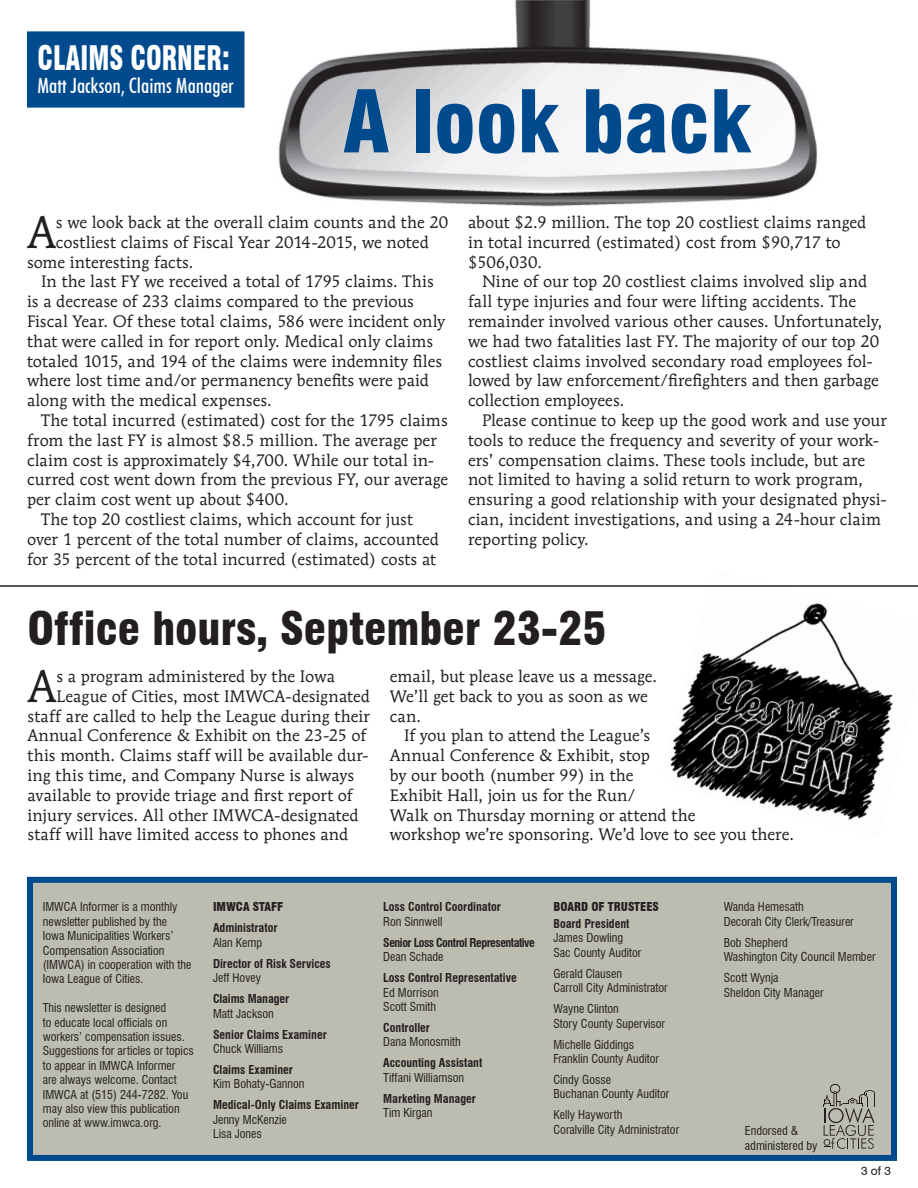
<style>
.page{position:relative;width:918px;height:1188px;background:#fff}
.page>*{position:absolute;margin:0;border:0;box-sizing:border-box;transform-origin:0 0}
.t1{font:900 condensed 84px "Swiss 721 BT";color:#004a8d}
.t2{font:900 condensed 45px "Swiss 721 BT";color:#231f20}
.t3{font:44.7px "Mendoza Roman";color:#231f20}
.t4{font:900 condensed 33px "Swiss 721 BT";color:#fff;scale:.8 1}
.t5{font:500 condensed 21px "Futura BT";color:#fff}
.t6{font:16.5px/19.8px "Mendoza Roman";letter-spacing:.005em;color:#231f20}
.t7{font:condensed 12px/14.4px "Swiss 721 BT";color:#231f20}
.t8{font:700 condensed 12px "Swiss 721 BT";color:#231f20}
.t9{font:700 condensed 12px "Swiss 721 BT";letter-spacing:-.04em;color:#231f20}
.t10{font:900 condensed 12px "Swiss 721 BT";color:#231f20}
.t11{font:12px "Swiss 721 BT";color:#231f20}
.s1{font-weight:700}
</style>
<div class="page">
<img style="left:244px;top:0;width:574px;height:207px">
<img style="left:670px;top:603px;width:223px;height:217px">
<div style="left:27px;top:31px;width:217px;height:77px;background:#004a8d;border:2px solid #004a8d"></div>
<div style="left:27px;top:877px;width:870px;height:284px;background:#bcbcb0;border:6px solid #004a8d"></div>
<svg style="left:823px;top:1084px;width:52px;height:65px"></svg>
<hr style="left:0;top:585px;width:918px;height:2px;background:#231f20">
<p class="t4" style="left:38px;top:38px;width:242px">CLAIMS CORNER:</p>
<p class="t5" style="left:38px;top:73px;width:198px">Matt Jackson, Claims Manager</p>
<p class="t1" style="left:343px;top:71px;width:410px">A look back</p>
<p class="t3" style="left:27px;top:205px;width:30px">A</p>
<p class="t6" style="left:56px;top:212px;width:394px">s we look back at the overall claim counts and the 20</p>
<p class="t6" style="left:56px;top:232px;width:374px">costliest claims of Fiscal Year 2014-2015, we noted</p>
<p class="t6" style="left:27px;top:252px;width:168px">some interesting facts.</p>
<p class="t6" style="left:27px;top:272px;width:420px;text-indent:14px">In the last FY we received a total of 1795 claims. This is a decrease of 233 claims compared to the previous Fiscal Year. Of these total claims, 586 were incident only that were called in for report only. Medical only claims totaled 1015, and 194 of the claims were indemnity files where lost time and/or permanency benefits were paid along with the medical expenses.</p>
<p class="t6" style="left:27px;top:410px;width:423px;text-indent:14px">The total incurred (estimated) cost for the 1795 claims from the last FY is almost $8.5 million. The average per claim cost is approximately $4,700. While our total in&shy;curred cost went down from the previous FY, our average per claim cost went up about $400.</p>
<p class="t6" style="left:27px;top:509px;width:413px;text-indent:14px">The top 20 costliest claims, which account for just over 1 percent of the total number of claims, accounted for 35 percent of the total incurred (estimated) costs at</p>
<p class="t6" style="left:468px;top:212px;width:400px">about $2.9 million. The top 20 costliest claims ranged in total incurred (estimated) cost from $90,717 to $506,030.</p>
<p class="t6" style="left:468px;top:272px;width:416px;text-indent:14px">Nine of our top 20 costliest claims involved slip and fall type injuries and four were lifting accidents. The remainder involved various other causes. Unfortunately, we had two fatalities last FY. The majority of our top 20 costliest claims involved secondary road employees fol&shy;lowed by law enforcement/firefighters and then garbage collection employees.</p>
<p class="t6" style="left:468px;top:410px;width:421px;text-indent:14px">Please continue to keep up the good work and use your tools to reduce the frequency and severity of your work&shy;ers’ compensation claims. These tools include, but are not limited to having a solid return to work program, ensuring a good relationship with your designated physi&shy;cian, incident investigations, and using a 24-hour claim reporting policy.</p>
<p class="t2" style="left:28px;top:601px;width:581px">Office hours, September 23-25</p>
<p class="t6" style="left:390px;top:666px;width:269px">email, but please leave us a message.<br>We’ll get back to you as soon as we can.</p>
<p class="t6" style="left:390px;top:726px;width:406px;text-indent:14px">If you plan to attend the League’s<br>Annual Conference &amp; Exhibit, stop<br>by our booth (number 99) in the<br>Exhibit Hall, join us for the Run/<br>Walk on Thursday morning or attend the<br>workshop we’re sponsoring. We’d love to see you there.</p>
<p class="t3" style="left:28px;top:659px;width:30px">A</p>
<p class="t6" style="left:56px;top:666px;width:280px">s a program administered by the Iowa</p>
<p class="t6" style="left:56px;top:686px;width:315px">League of Cities, most IMWCA-designated</p>
<p class="t6" style="left:28px;top:706px;width:344px">staff are called to help the League during their</p>
<p class="t6" style="left:28px;top:726px;width:340px">Annual Conference &amp; Exhibit on the 23-25 of</p>
<p class="t6" style="left:28px;top:745px;width:342px">this month. Claims staff will be available dur-</p>
<p class="t6" style="left:28px;top:765px;width:328px">ing this time, and Company Nurse is always</p>
<p class="t6" style="left:28px;top:785px;width:327px">available to provide triage and first report of</p>
<p class="t6" style="left:28px;top:805px;width:333px">injury services. All other IMWCA-designated</p>
<p class="t6" style="left:28px;top:825px;width:322px">staff will have limited access to phones and</p>
<p class="t7" style="left:43px;top:900px;width:136px">IMWCA Informer is a monthly newsletter published by the</p>
<p class="t7" style="left:43px;top:929px;width:150px">Iowa Municipalities Workers’<br>Compensation Association (IMWCA) in cooperation with the<br>Iowa League of Cities.</p>
<p class="t7" style="left:43px;top:1001px;width:153px">This newsletter is designed<br>to educate local officials on workers’ compensation issues.<br>Suggestions for articles or topics to appear in IMWCA Informer<br>are always welcome. Contact<br>IMWCA at (515) 244-7282. You may also view this publication</p>
<p class="t7" style="left:43px;top:1116px;width:120px">online at www.imwca.org.</p>
<p class="t10" style="left:213px;top:900px;width:72px">IMWCA STAFF</p>
<p class="t8" style="left:213px;top:921px;width:66px">Administrator</p>
<p class="t7" style="left:213px;top:935px;width:51px">Alan Kemp</p>
<p class="t8" style="left:213px;top:956px;width:119px">Director of Risk Services</p>
<p class="t7" style="left:213px;top:971px;width:50px">Jeff Hovey</p>
<p class="t8" style="left:213px;top:992px;width:78px">Claims Manager</p>
<p class="t7" style="left:213px;top:1006px;width:62px">Matt Jackson</p>
<p class="t8" style="left:213px;top:1027px;width:115px">Senior Claims Examiner</p>
<p class="t7" style="left:213px;top:1041px;width:72px">Chuck Williams</p>
<p class="t8" style="left:213px;top:1063px;width:82px">Claims Examiner</p>
<p class="t7" style="left:213px;top:1077px;width:93px">Kim Bohaty-Gannon</p>
<p class="t8" style="left:213px;top:1098px;width:147px">Medical-Only Claims Examiner</p>
<p class="t7" style="left:213px;top:1112px;width:75px">Jenny McKenzie<br>Lisa Jones</p>
<p class="t8" style="left:383px;top:900px;width:119px">Loss Control Coordinator</p>
<p class="t7" style="left:383px;top:914px;width:61px">Ron Sinnwell</p>
<p class="t9" style="left:383px;top:935px;width:153px">Senior Loss Control Representative</p>
<p class="t7" style="left:383px;top:950px;width:62px">Dean Schade</p>
<p class="t8" style="left:383px;top:971px;width:135px">Loss Control Representative</p>
<p class="t7" style="left:383px;top:985px;width:57px">Ed Morrison</p>
<p class="t7" style="left:383px;top:996px;width:55px;line-height:21px">Scott Smith<br><span class="s1">Controller</span></p>
<p class="t7" style="left:383px;top:1035px;width:79px">Dana Monosmith</p>
<p class="t8" style="left:383px;top:1056px;width:101px">Accounting Assistant</p>
<p class="t7" style="left:383px;top:1070px;width:82px">Tiffani Williamson</p>
<p class="t8" style="left:383px;top:1091px;width:94px">Marketing Manager</p>
<p class="t7" style="left:383px;top:1106px;width:51px">Tim Kirgan</p>
<p class="t10" style="left:553px;top:900px;width:107px">BOARD OF TRUSTEES</p>
<p class="t8" style="left:553px;top:916px;width:78px">Board President</p>
<p class="t7" style="left:553px;top:931px;width:71px">James Dowling</p>
<p class="t7" style="left:553px;top:945px;width:89px">Sac County Auditor</p>
<p class="t7" style="left:553px;top:966px;width:70px">Gerald Clausen</p>
<p class="t7" style="left:553px;top:981px;width:116px">Carroll City Administrator</p>
<p class="t7" style="left:553px;top:1002px;width:67px">Wayne Clinton</p>
<p class="t7" style="left:553px;top:1016px;width:113px">Story County Supervisor</p>
<p class="t7" style="left:553px;top:1037px;width:82px">Michelle Giddings</p>
<p class="t7" style="left:553px;top:1051px;width:107px">Franklin County Auditor</p>
<p class="t7" style="left:553px;top:1072px;width:59px">Cindy Gosse</p>
<p class="t7" style="left:553px;top:1087px;width:117px">Buchanan County Auditor</p>
<p class="t7" style="left:553px;top:1108px;width:71px">Kelly Hayworth</p>
<p class="t7" style="left:553px;top:1122px;width:127px">Coralville City Administrator</p>
<p class="t7" style="left:724px;top:900px;width:82px">Wanda Hemesath</p>
<p class="t7" style="left:724px;top:914px;width:132px">Decorah City Clerk/Treasurer</p>
<p class="t7" style="left:724px;top:935px;width:66px">Bob Shepherd</p>
<p class="t7" style="left:724px;top:950px;width:153px">Washington City Council Member</p>
<p class="t7" style="left:724px;top:971px;width:56px">Scott Wynja</p>
<p class="t7" style="left:724px;top:985px;width:101px">Sheldon City Manager</p>
<p class="t7" style="left:745px;top:1124px;width:74px">Endorsed &amp; administered by</p>
<p class="t11" style="left:861px;top:1163px;width:31px">3 of 3</p>
</div>
